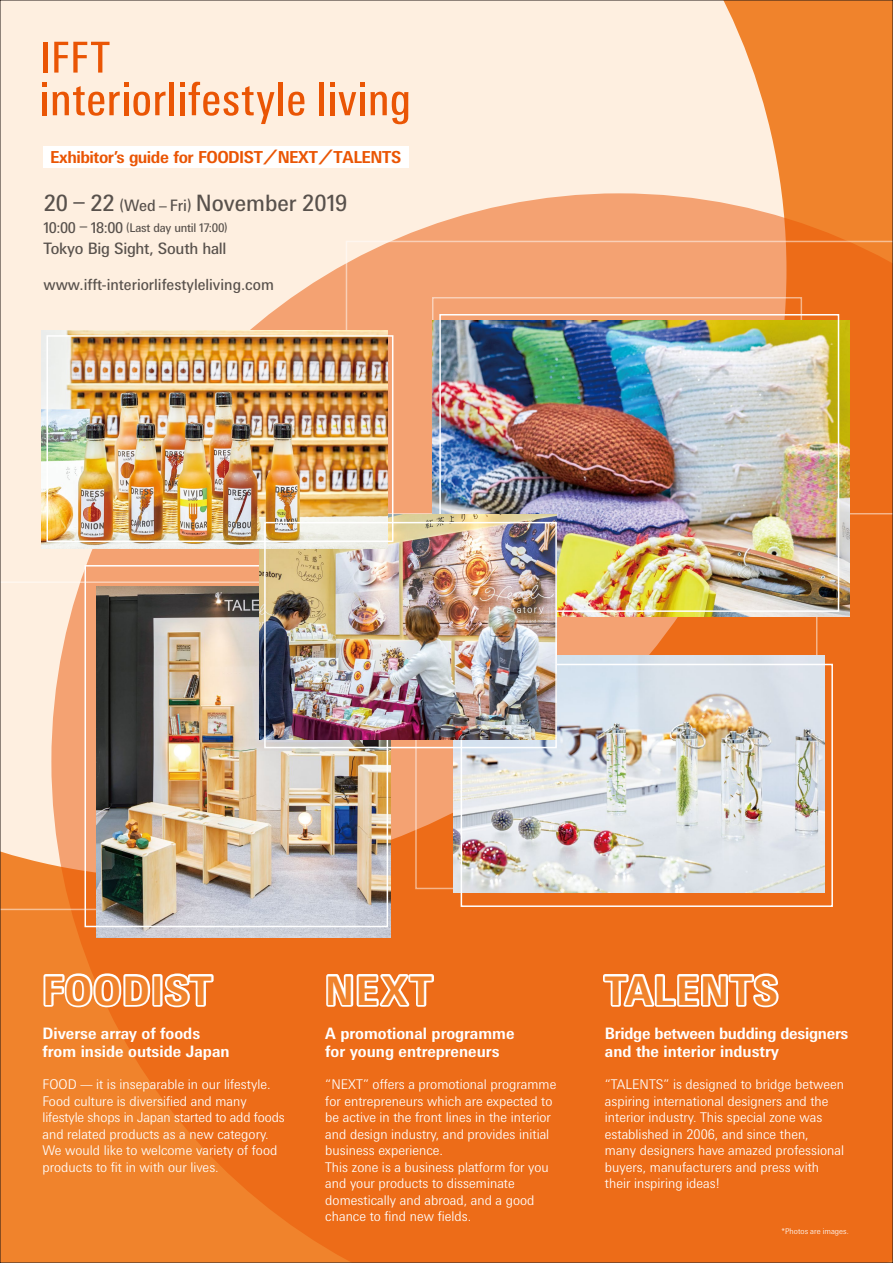
<style>
.page{position:relative;width:893px;height:1263px;background:#fff}
.page>*{position:absolute;margin:0;border:0;box-sizing:border-box;transform-origin:0 0}
.t1{font:700 39.45px "Messe Univers";letter-spacing:.04em;color:#f0832c}
.t2{font:22.5px "Messe Univers";color:#595757}
.t3{font:700 16.5px "Messe Univers";letter-spacing:-.03em;color:#ea5504}
.t4{font:700 15.75px/18px "Messe Univers";color:#fff}
.t5{font:15.75px "Messe Univers";letter-spacing:-.015em;color:#595757}
.t6{font:15.45px "Messe Univers";color:#595757}
.t7{font:300 13.35px/16.5px "Messe Univers";color:#fff}
.t8{font:12px "Messe Univers";letter-spacing:-.02em;color:#595757}
.t9{font:300 7.8px "Messe Univers";color:#fff}
.s1{font-family:"Hira Kaku Pro N W6";font-weight:400;font-size:15.75px}
.s2{font-size:15.75px}
.s3{font-size:15.45px}
.s4{font-size:15px}
</style>
<div class="page">
<img style="left:2px;top:2px;width:889px;height:1259px">
<p class="t3" style="left:50px;top:147px;width:353px">Exhibitor’s guide for FOODIST<span class="s1">／</span>NEXT<span class="s1">／</span>TALENTS</p>
<h2 class="t2" style="left:44px;top:189px;width:305px">20 – 22 <span class="s2">(Wed</span> <span class="s3">–</span> <span class="s2">Fri)</span> November 2019</h2>
<p class="t8" style="left:43px;top:221px;width:186px"><span class="s4">10:00 – 18:00</span> (Last day until 17:00)</p>
<p class="t5" style="left:44px;top:239px;width:184px">Tokyo Big Sight, South hall</p>
<p class="t6" style="left:44px;top:275px;width:232px">www.ifft-interiorlifestyleliving.com</p>
<h1 class="t1" style="left:43px;top:966px;width:171px">FOODIST</h1>
<h1 class="t1" style="left:325px;top:966px;width:108px">NEXT</h1>
<h1 class="t1" style="left:605px;top:966px;width:175px">TALENTS</h1>
<p class="t4" style="left:43px;top:1024px;width:189px">Diverse array of foods from inside outside Japan</p>
<p class="t7" style="left:43px;top:1076px;width:244px">FOOD – it is inseparable in our lifestyle.<br>Food culture is diversified and many lifestyle shops in Japan started to add foods and related products as a new category.<br>We would like to welcome variety of food products to fit in with our lives.</p>
<p class="t4" style="left:325px;top:1024px;width:191px">A promotional programme for young entrepreneurs</p>
<p class="t7" style="left:325px;top:1076px;width:233px">“NEXT” offers a promotional programme for entrepreneurs which are expected to be active in the front lines in the interior and design industry, and provides initial business experience.<br>This zone is a business platform for you and your products to disseminate domestically and abroad, and a good chance to find new fields.</p>
<p class="t4" style="left:605px;top:1024px;width:245px">Bridge between budding designers and the interior industry</p>
<p class="t7" style="left:605px;top:1076px;width:241px">“TALENTS” is designed to bridge between aspiring international designers and the interior industry. This special zone was established in 2006, and since then,<br>many designers have amazed professional buyers, manufacturers and press with their inspiring ideas!</p>
<p class="t9" style="left:781px;top:1226px;width:69px">*Photos are images.</p>
</div>
